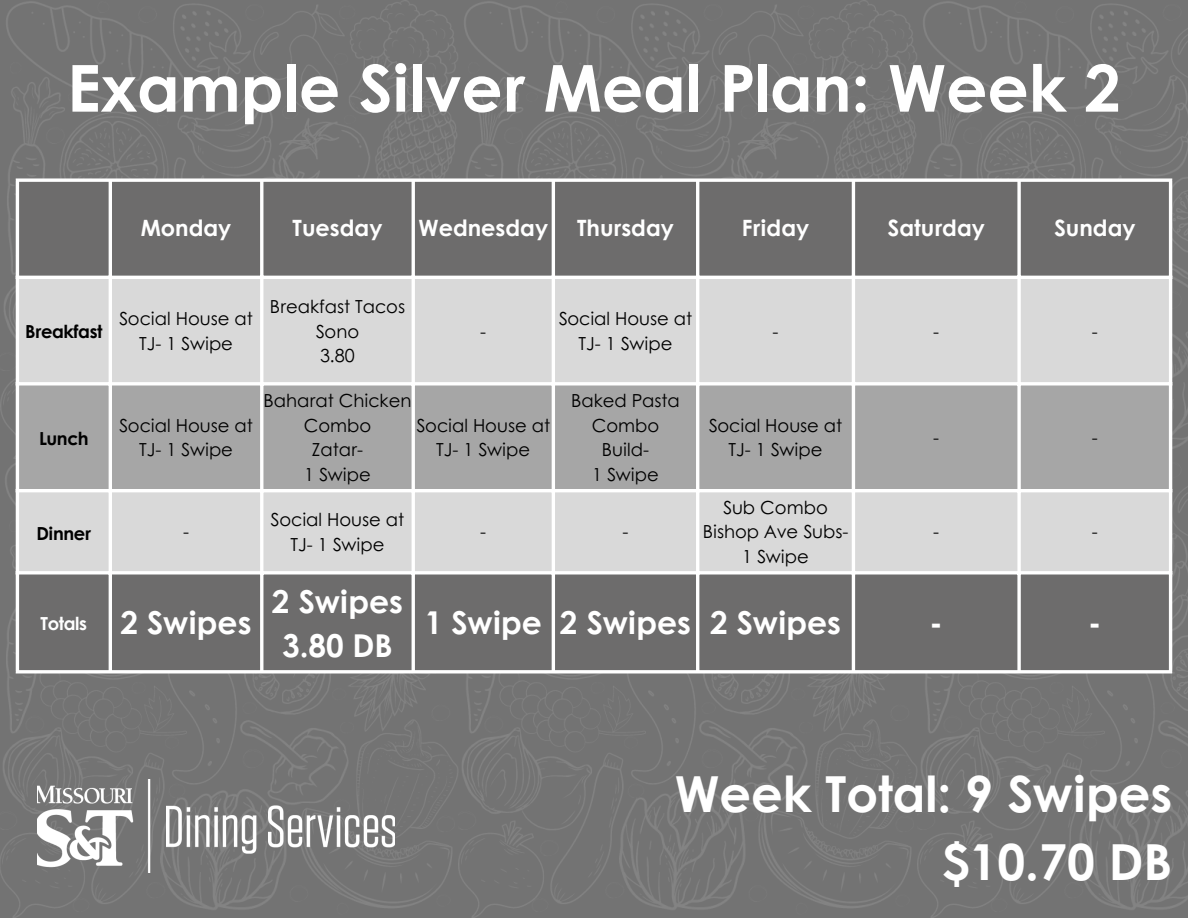
<style>
.page{position:relative;width:1188px;height:918px;background:#fff}
.page>*{position:absolute;margin:0;border:0;box-sizing:border-box;transform-origin:0 0}
.t1{font:700 64.8px "Century Gothic";color:#fff}
.t2{font:700 49.65px "Century Gothic";color:#fff}
.t3{font:700 31.5px/43.8px "Century Gothic";color:#fff;text-align:center}
.t4{font:700 22.5px "Century Gothic";color:#fff}
.t5{font:18px/24.8px "Century Gothic";color:#000;text-align:center}
.t6{font:700 18px "Century Gothic";letter-spacing:-.02em;color:#000}
.t7{font:700 18px "Century Gothic";letter-spacing:-.02em;color:#fff}
</style>
<div class="page">
<img style="left:0;top:0;width:1188px;height:918px">
<div style="left:19px;top:182px;width:1150px;height:488px;background:#6d6c6c"></div>
<div style="left:19px;top:279px;width:1150px;height:292px;background:#d9d9d9"></div>
<div style="left:19px;top:385px;width:1150px;height:104px;background:#a6a6a6"></div>
<hr style="left:16px;top:182px;width:3px;height:488px;background:#fff">
<hr style="left:109px;top:182px;width:3px;height:488px;background:#fff">
<hr style="left:260px;top:182px;width:3px;height:488px;background:#fff">
<hr style="left:412px;top:182px;width:3px;height:488px;background:#fff">
<hr style="left:552px;top:182px;width:3px;height:488px;background:#fff">
<hr style="left:696px;top:182px;width:3px;height:488px;background:#fff">
<hr style="left:852px;top:182px;width:3px;height:488px;background:#fff">
<svg style="left:1017px;top:182px;width:4px;height:488px"></svg>
<hr style="left:1169px;top:182px;width:3px;height:488px;background:#fff">
<svg style="left:16px;top:178px;width:1156px;height:4px"></svg>
<hr style="left:16px;top:276px;width:1156px;height:3px;background:#fff">
<hr style="left:16px;top:382px;width:1156px;height:3px;background:#fff">
<hr style="left:16px;top:489px;width:1156px;height:3px;background:#fff">
<hr style="left:16px;top:571px;width:1156px;height:3px;background:#fff">
<hr style="left:16px;top:670px;width:1156px;height:3px;background:#fff">
<img style="left:37px;top:779px;width:358px;height:94px">
<p class="t1" style="left:67px;top:39px;width:1055px">Example Silver Meal Plan: Week 2</p>
<p class="t4" style="left:141px;top:211px;width:92px">Monday</p>
<p class="t4" style="left:293px;top:211px;width:91px">Tuesday</p>
<p class="t4" style="left:418px;top:211px;width:131px">Wednesday</p>
<p class="t4" style="left:577px;top:211px;width:98px">Thursday</p>
<p class="t4" style="left:742px;top:211px;width:69px">Friday</p>
<p class="t4" style="left:888px;top:211px;width:99px">Saturday</p>
<h1 class="t4" style="left:1054px;top:211px;width:83px">Sunday</h1>
<p class="t6" style="left:25px;top:317px;width:79px">Breakfast</p>
<p class="t6" style="left:39px;top:425px;width:51px">Lunch</p>
<p class="t5" style="left:119px;top:305px;width:135px">Social House at<br>TJ- 1 Swipe</p>
<p class="t5" style="left:119px;top:412px;width:135px">Social House at<br>TJ- 1 Swipe</p>
<p class="t5" style="left:270px;top:293px;width:137px">Breakfast Tacos</p>
<p class="t5" style="left:316px;top:318px;width:45px">Sono</p>
<p class="t5" style="left:320px;top:343px;width:36px">3.80</p>
<p class="t5" style="left:480px;top:318px;width:7px">-</p>
<p class="t5" style="left:559px;top:305px;width:135px">Social House at<br>TJ- 1 Swipe</p>
<p class="t5" style="left:264px;top:387px;width:149px">Baharat Chicken<br>Combo</p>
<p class="t5" style="left:312px;top:437px;width:53px">Zatar-</p>
<p class="t5" style="left:304px;top:461px;width:68px">1 Swipe</p>
<p class="t5" style="left:416px;top:412px;width:135px">Social House at<br>TJ- 1 Swipe</p>
<p class="t5" style="left:571px;top:387px;width:110px">Baked Pasta<br>Combo</p>
<p class="t5" style="left:602px;top:437px;width:49px">Build-</p>
<p class="t5" style="left:592px;top:461px;width:68px">1 Swipe</p>
<p class="t5" style="left:773px;top:318px;width:7px">-</p>
<p class="t5" style="left:933px;top:318px;width:7px">-</p>
<p class="t5" style="left:1092px;top:318px;width:7px">-</p>
<p class="t5" style="left:709px;top:412px;width:135px">Social House at<br>TJ- 1 Swipe</p>
<p class="t5" style="left:933px;top:424px;width:7px">-</p>
<p class="t5" style="left:1092px;top:424px;width:7px">-</p>
<p class="t6" style="left:36px;top:519px;width:56px">Dinner</p>
<p class="t5" style="left:183px;top:519px;width:7px">-</p>
<p class="t7" style="left:41px;top:609px;width:48px">Totals</p>
<p class="t3" style="left:121px;top:599px;width:133px">2 Swipes</p>
<p class="t5" style="left:271px;top:506px;width:135px">Social House at<br>TJ- 1 Swipe</p>
<p class="t3" style="left:272px;top:578px;width:133px">2 Swipes<br>3.80 DB</p>
<p class="t5" style="left:480px;top:519px;width:7px">-</p>
<p class="t5" style="left:623px;top:519px;width:7px">-</p>
<p class="t5" style="left:723px;top:494px;width:106px">Sub Combo</p>
<p class="t5" style="left:703px;top:519px;width:147px">Bishop Ave Subs-</p>
<p class="t5" style="left:742px;top:544px;width:68px">1 Swipe</p>
<p class="t3" style="left:425px;top:599px;width:119px">1 Swipe</p>
<p class="t3" style="left:560px;top:599px;width:133px">2 Swipes</p>
<p class="t3" style="left:710px;top:599px;width:133px">2 Swipes</p>
<p class="t5" style="left:933px;top:519px;width:7px">-</p>
<p class="t5" style="left:1092px;top:519px;width:7px">-</p>
<p class="t3" style="left:930px;top:599px;width:15px">-</p>
<p class="t3" style="left:1088px;top:599px;width:15px">-</p>
<p class="t2" style="left:675px;top:756px;width:499px">Week Total: 9 Swipes</p>
<p class="t2" style="left:942px;top:824px;width:232px">$10.70 DB</p>
</div>
